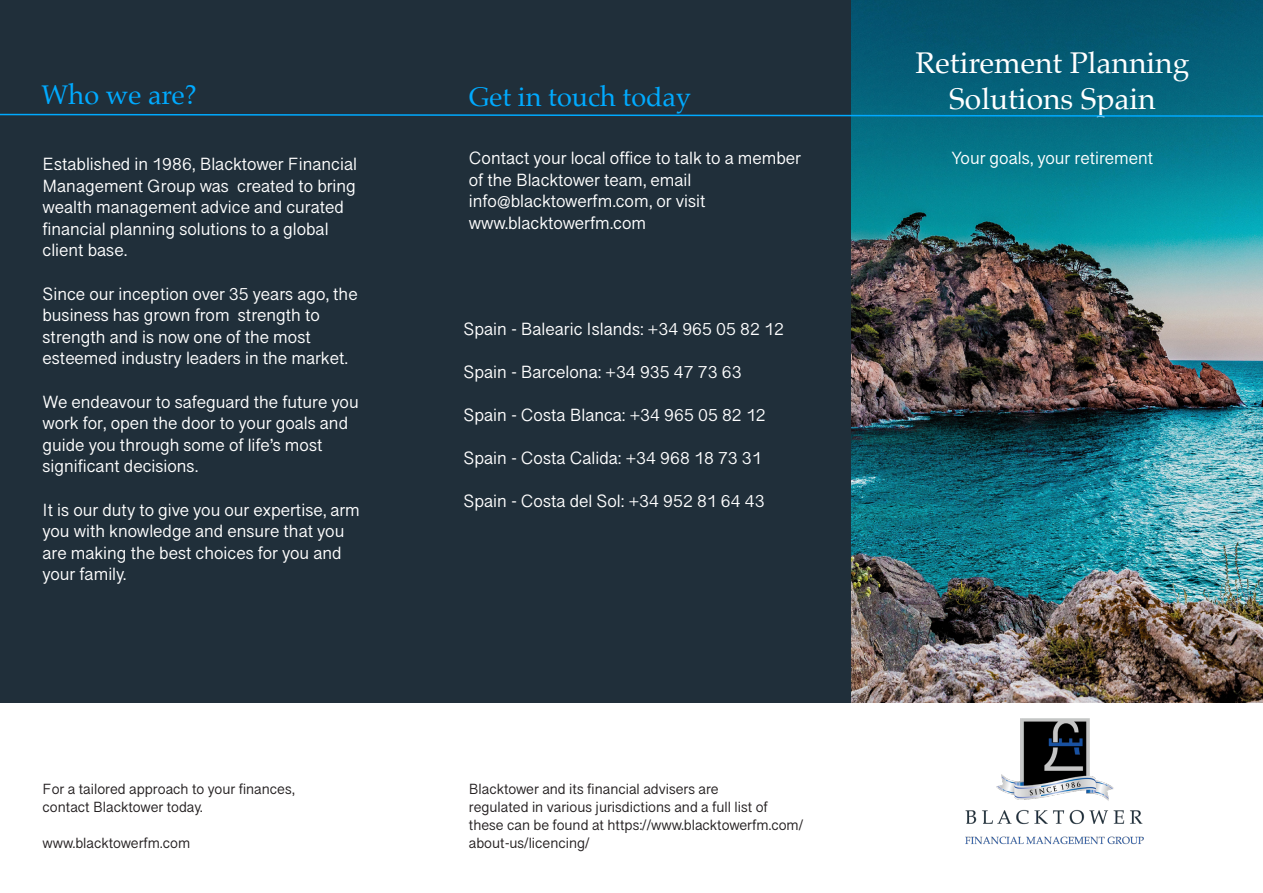
<style>
.page{position:relative;width:1263px;height:893px;background:#fff}
.page>*{position:absolute;margin:0;border:0;box-sizing:border-box;transform-origin:0 0}
.t1{font:30px/36px "Palatino";color:#fff;text-align:center}
.t2{font:27px "Palatino";color:#0af}
.t3{font:18px/21.6px "Malayalam Sangam MN";color:#fff}
.t4{font:15px/18px "Malayalam Sangam MN";color:#231f20}
</style>
<div class="page">
<img style="left:850px;top:0;width:413px;height:703px">
<div style="left:0;top:0;width:850px;height:893px;background:#202f3a"></div>
<div style="left:0;top:704px;width:1263px;height:189px;background:#fff"></div>
<svg style="left:0;top:113px;width:1263px;height:5px"></svg>
<img style="left:965px;top:718px;width:179px;height:127px">
<p class="t2" style="left:42px;top:72px;width:157px">Who we are?</p>
<p class="t2" style="left:469px;top:74px;width:224px">Get in touch today</p>
<p class="t3" style="left:469px;top:149px;width:334px">Contact your local office to talk to a member of the Blacktower team, email</p>
<p class="t3" style="left:469px;top:192px;width:238px">info@blacktowerfm.com, or visit</p>
<p class="t3" style="left:469px;top:214px;width:179px">www.blacktowerfm.com</p>
<p class="t3" style="left:43px;top:155px;width:316px">Established in 1986, Blacktower Financial</p>
<p class="t3" style="left:43px;top:177px;width:315px">Management Group was created to bring</p>
<p class="t3" style="left:43px;top:198px;width:303px">wealth management advice and curated</p>
<p class="t3" style="left:43px;top:220px;width:288px">financial planning solutions to a global client base.</p>
<p class="t3" style="left:43px;top:285px;width:317px">Since our inception over 35 years ago, the</p>
<p class="t3" style="left:43px;top:306px;width:279px">business has grown from strength to strength and is now one of the most</p>
<p class="t3" style="left:43px;top:350px;width:307px">esteemed industry leaders in the market.</p>
<p class="t3" style="left:43px;top:393px;width:318px">We endeavour to safeguard the future you work for, open the door to your goals and guide you through some of life’s most</p>
<p class="t3" style="left:43px;top:458px;width:157px">significant decisions.</p>
<p class="t3" style="left:43px;top:501px;width:319px">It is our duty to give you our expertise, arm you with knowledge and ensure that you are making the best choices for you and your family.</p>
<p class="t3" style="left:463px;top:320px;width:322px">Spain - Balearic Islands: +34 965 05 82 12</p>
<p class="t3" style="left:463px;top:363px;width:280px">Spain - Barcelona: +34 935 47 73 63</p>
<p class="t3" style="left:463px;top:406px;width:304px">Spain - Costa Blanca: +34 965 05 82 12</p>
<p class="t3" style="left:463px;top:449px;width:300px">Spain - Costa Calida: +34 968 18 73 31</p>
<p class="t3" style="left:463px;top:493px;width:303px">Spain - Costa del Sol: +34 952 81 64 43</p>
<p class="t4" style="left:43px;top:781px;width:254px">For a tailored approach to your finances,</p>
<p class="t4" style="left:43px;top:799px;width:162px">contact Blacktower today.</p>
<p class="t4" style="left:43px;top:835px;width:149px">www.blacktowerfm.com</p>
<p class="t4" style="left:469px;top:781px;width:251px">Blacktower and its financial advisers are</p>
<p class="t4" style="left:469px;top:799px;width:336px">regulated in various jurisdictions and a full list of these can be found at https://www.blacktowerfm.com/ about-us/licencing/</p>
<p class="t1" style="left:915px;top:44px;width:275px">Retirement Planning<br>Solutions Spain</p>
<p class="t3" style="left:951px;top:149px;width:204px">Your goals, your retirement</p>
</div>
